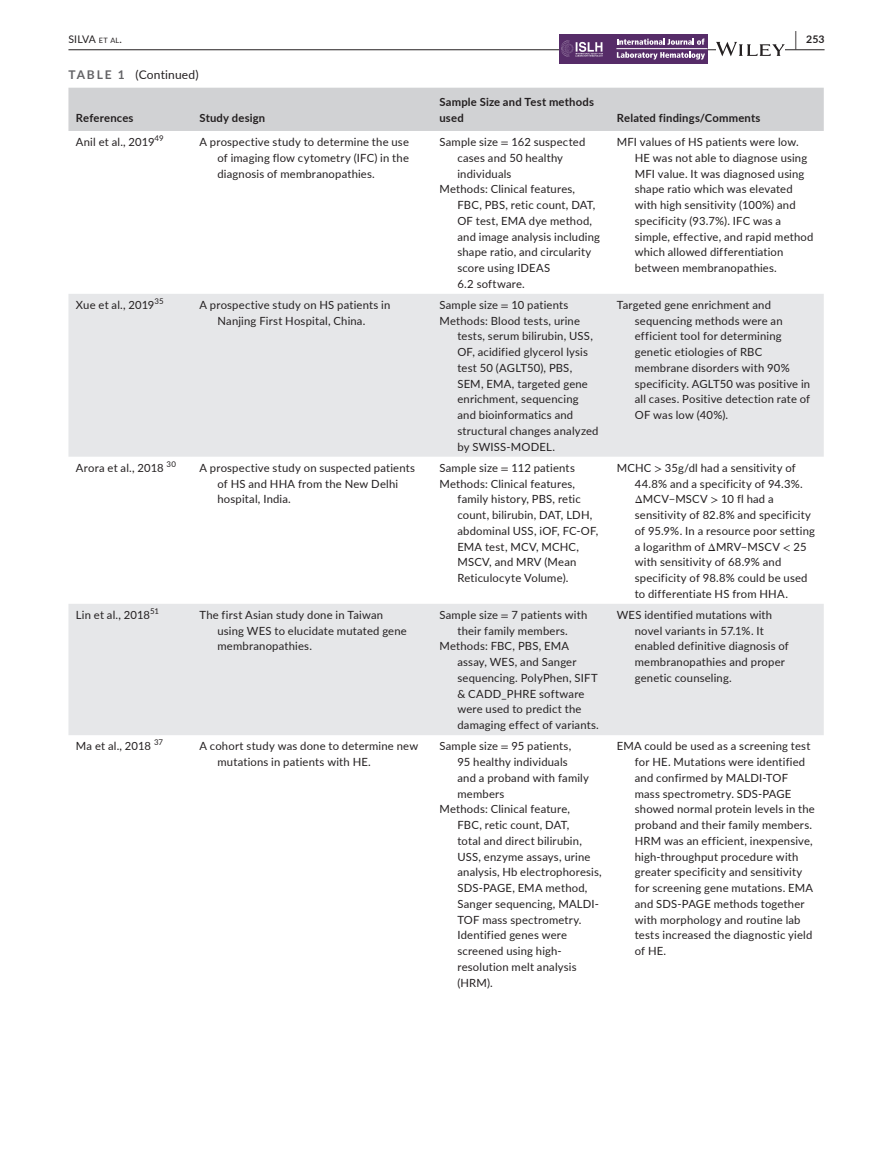
<style>
.page{position:relative;width:893px;height:1174px;background:#fff}
.page>*{position:absolute;margin:0;border:0;box-sizing:border-box;transform-origin:0 0}
.t1{font:12px "Lato";letter-spacing:.015em;color:#231f20}
.t2{font:11.25px/15.8px "Lato";letter-spacing:.015em;color:#231f20}
.t3{font:700 11.25px/15.8px "Lato";letter-spacing:.02em;color:#231f20}
.t4{font:10.5px "Lato";letter-spacing:-.01em;color:#231f20}
.t5{font:700 10.5px "Lato";color:#231f20}
.t6{font:7.8px "Lato";letter-spacing:.005em;color:#231f20}
.s1{font-size:7.35px}
.s2{font-size:19.5px}
.s3{font-weight:700;color:#636366}
.s4{font-family:"STIX"}
</style>
<div class="page">
<hr style="left:68px;top:49px;width:756px;height:1px;background:#231f20">
<div style="left:559px;top:34px;width:149px;height:30px;background:#562c68"></div>
<img style="left:561px;top:41px;width:42px;height:16px">
<svg style="left:617px;top:39px;width:87px;height:6px"></svg>
<svg style="left:617px;top:52px;width:88px;height:8px"></svg>
<hr style="left:616px;top:48px;width:92px;height:1px;background:#fff">
<svg style="left:716px;top:42px;width:69px;height:14px"></svg>
<div style="left:68px;top:88px;width:756px;height:43px;background:#d1d2d4"></div>
<svg style="left:68px;top:294px;width:756px;height:441px;fill:#e6e7e9"></svg>
<p class="t4" style="left:68px;top:31px;width:55px">SILVA <span class="s1">et al</span>.</p>
<p class="t5" style="left:795px;top:31px;width:31px"><span class="s2">|</span> 253</p>
<p class="t1" style="left:68px;top:66px;width:132px"><span class="s3">TABLE 1</span> (Continued)</p>
<p class="t3" style="left:76px;top:109px;width:59px">References</p>
<p class="t3" style="left:199px;top:109px;width:67px">Study design</p>
<p class="t3" style="left:439px;top:93px;width:156px">Sample Size and Test methods used</p>
<p class="t2" style="left:76px;top:134px;width:89px">Anil et al., 2019<sup>49</sup></p>
<p class="t2" style="left:217px;top:134px;width:193px;text-align:justify;text-indent:-18px">A prospective study to determine the use of imaging flow cytometry (IFC) in the diagnosis of membranopathies.</p>
<p class="t2" style="left:439px;top:134px;width:147px">Sample size <span class="s4">=</span> 162 suspected</p>
<p class="t2" style="left:457px;top:149px;width:107px">cases and 50 healthy</p>
<p class="t2" style="left:457px;top:165px;width:56px">individuals</p>
<p class="t2" style="left:439px;top:181px;width:137px">Methods: Clinical features,</p>
<p class="t2" style="left:457px;top:197px;width:140px">FBC, PBS, retic count, DAT,</p>
<p class="t2" style="left:457px;top:212px;width:136px">OF test, EMA dye method,</p>
<p class="t2" style="left:457px;top:228px;width:144px">and image analysis including</p>
<p class="t2" style="left:457px;top:244px;width:135px">shape ratio, and circularity</p>
<p class="t2" style="left:457px;top:260px;width:94px">score using IDEAS</p>
<p class="t2" style="left:457px;top:275px;width:69px">6.2 software.</p>
<p class="t2" style="left:76px;top:296px;width:80px">Xue et al., 2019</p>
<p class="t6" style="left:154px;top:295px;width:11px">35</p>
<p class="t2" style="left:217px;top:296px;width:174px;text-indent:-18px">A prospective study on HS patients in<br>Nanjing First Hospital, China.</p>
<p class="t2" style="left:439px;top:296px;width:130px">Sample size <span class="s4">=</span> 10 patients</p>
<p class="t2" style="left:439px;top:312px;width:142px">Methods: Blood tests, urine</p>
<p class="t2" style="left:457px;top:328px;width:137px">tests, serum bilirubin, USS,</p>
<p class="t2" style="left:457px;top:344px;width:132px">OF, acidified glycerol lysis</p>
<p class="t2" style="left:457px;top:359px;width:116px">test 50 (AGLT50), PBS,</p>
<p class="t2" style="left:457px;top:375px;width:132px">SEM, EMA, targeted gene</p>
<p class="t2" style="left:457px;top:391px;width:123px">enrichment, sequencing</p>
<p class="t2" style="left:457px;top:407px;width:117px">and bioinformatics and</p>
<p class="t2" style="left:457px;top:422px;width:143px">structural changes analyzed</p>
<p class="t2" style="left:457px;top:438px;width:99px">by SWISS-MODEL.</p>
<p class="t2" style="left:76px;top:459px;width:89px">Arora et al., 2018</p>
<p class="t6" style="left:167px;top:458px;width:11px">30</p>
<p class="t2" style="left:217px;top:459px;width:199px;text-indent:-18px">A prospective study on suspected patients of HS and HHA from the New Delhi hospital, India.</p>
<p class="t2" style="left:439px;top:459px;width:137px">Sample size <span class="s4">=</span> 112 patients</p>
<p class="t2" style="left:439px;top:475px;width:137px">Methods: Clinical features,</p>
<p class="t2" style="left:457px;top:491px;width:125px">family history, PBS, retic</p>
<p class="t2" style="left:457px;top:506px;width:137px">count, bilirubin, DAT, LDH,</p>
<p class="t2" style="left:457px;top:522px;width:142px">abdominal USS, iOF, FC-OF,</p>
<p class="t2" style="left:457px;top:538px;width:123px">EMA test, MCV, MCHC,</p>
<p class="t2" style="left:457px;top:554px;width:121px">MSCV, and MRV (Mean</p>
<p class="t2" style="left:457px;top:569px;width:112px">Reticulocyte Volume).</p>
<p class="t2" style="left:76px;top:606px;width:76px">Lin et al., 2018</p>
<p class="t6" style="left:150px;top:605px;width:10px">51</p>
<p class="t2" style="left:217px;top:606px;width:191px;text-indent:-18px">The first Asian study done in Taiwan using WES to elucidate mutated gene membranopathies.</p>
<p class="t2" style="left:439px;top:606px;width:149px">Sample size <span class="s4">=</span> 7 patients with</p>
<p class="t2" style="left:457px;top:622px;width:112px">their family members.</p>
<p class="t2" style="left:439px;top:638px;width:131px">Methods: FBC, PBS, EMA</p>
<p class="t2" style="left:457px;top:653px;width:121px">assay, WES, and Sanger</p>
<p class="t2" style="left:457px;top:669px;width:142px">sequencing. PolyPhen, SIFT</p>
<p class="t2" style="left:457px;top:685px;width:129px">&amp; CADD_PHRE software</p>
<p class="t2" style="left:457px;top:701px;width:126px">were used to predict the</p>
<p class="t2" style="left:457px;top:716px;width:143px">damaging effect of variants.</p>
<p class="t2" style="left:76px;top:738px;width:77px">Ma et al., 2018</p>
<p class="t6" style="left:154px;top:736px;width:11px">37</p>
<p class="t2" style="left:217px;top:738px;width:202px;text-indent:-18px">A cohort study was done to determine new mutations in patients with HE.</p>
<p class="t2" style="left:439px;top:738px;width:133px">Sample size <span class="s4">=</span> 95 patients,</p>
<p class="t2" style="left:457px;top:753px;width:112px">95 healthy individuals</p>
<p class="t2" style="left:457px;top:769px;width:133px">and a proband with family</p>
<p class="t2" style="left:457px;top:785px;width:49px">members</p>
<p class="t2" style="left:439px;top:801px;width:132px">Methods: Clinical feature,</p>
<p class="t2" style="left:457px;top:816px;width:113px">FBC, retic count, DAT,</p>
<p class="t2" style="left:457px;top:832px;width:126px">total and direct bilirubin,</p>
<p class="t2" style="left:457px;top:848px;width:135px">USS, enzyme assays, urine</p>
<p class="t2" style="left:457px;top:864px;width:146px">analysis, Hb electrophoresis,</p>
<p class="t2" style="left:457px;top:879px;width:132px">SDS-PAGE, EMA method,</p>
<p class="t2" style="left:457px;top:895px;width:143px">Sanger sequencing, MALDI-</p>
<p class="t2" style="left:457px;top:911px;width:126px">TOF mass spectrometry.</p>
<p class="t2" style="left:457px;top:927px;width:111px">Identified genes were</p>
<p class="t2" style="left:457px;top:942px;width:106px">screened using high-</p>
<p class="t2" style="left:457px;top:958px;width:121px">resolution melt analysis</p>
<p class="t2" style="left:457px;top:974px;width:37px">(HRM).</p>
<p class="t3" style="left:617px;top:109px;width:145px">Related findings/Comments</p>
<p class="t2" style="left:635px;top:134px;width:180px;text-indent:-18px">MFI values of HS patients were low.<br>HE was not able to diagnose using<br>MFI value. It was diagnosed using shape ratio which was elevated with high sensitivity (100%) and specificity (93.7%). IFC was a simple, effective, and rapid method which allowed differentiation between membranopathies.</p>
<p class="t2" style="left:635px;top:296px;width:177px;text-indent:-18px">Targeted gene enrichment and sequencing methods were an efficient tool for determining genetic etiologies of RBC membrane disorders with 90% specificity. AGLT50 was positive in all cases. Positive detection rate of<br>OF was low (40%).</p>
<p class="t2" style="left:635px;top:459px;width:182px;text-indent:-18px">MCHC <span class="s4">&gt;</span> 35g/dl had a sensitivity of<br>44.8% and a specificity of 94.3%.<br><span class="s4">Δ</span>MCV−MSCV <span class="s4">&gt;</span> 10 fl had a sensitivity of 82.8% and specificity of 95.9%. In a resource poor setting a logarithm of <span class="s4">Δ</span>MRV−MSCV <span class="s4">&lt;</span> 25 with sensitivity of 68.9% and specificity of 98.8% could be used to differentiate HS from HHA.</p>
<p class="t2" style="left:635px;top:606px;width:155px;text-indent:-18px">WES identified mutations with novel variants in 57.1%. It enabled definitive diagnosis of membranopathies and proper genetic counseling.</p>
<p class="t2" style="left:635px;top:738px;width:182px;text-indent:-18px">EMA could be used as a screening test for HE. Mutations were identified and confirmed by MALDI-TOF mass spectrometry. SDS-PAGE showed normal protein levels in the proband and their family members.<br>HRM was an efficient, inexpensive, high-throughput procedure with greater specificity and sensitivity for screening gene mutations. EMA and SDS-PAGE methods together with morphology and routine lab tests increased the diagnostic yield of HE.</p>
</div>
